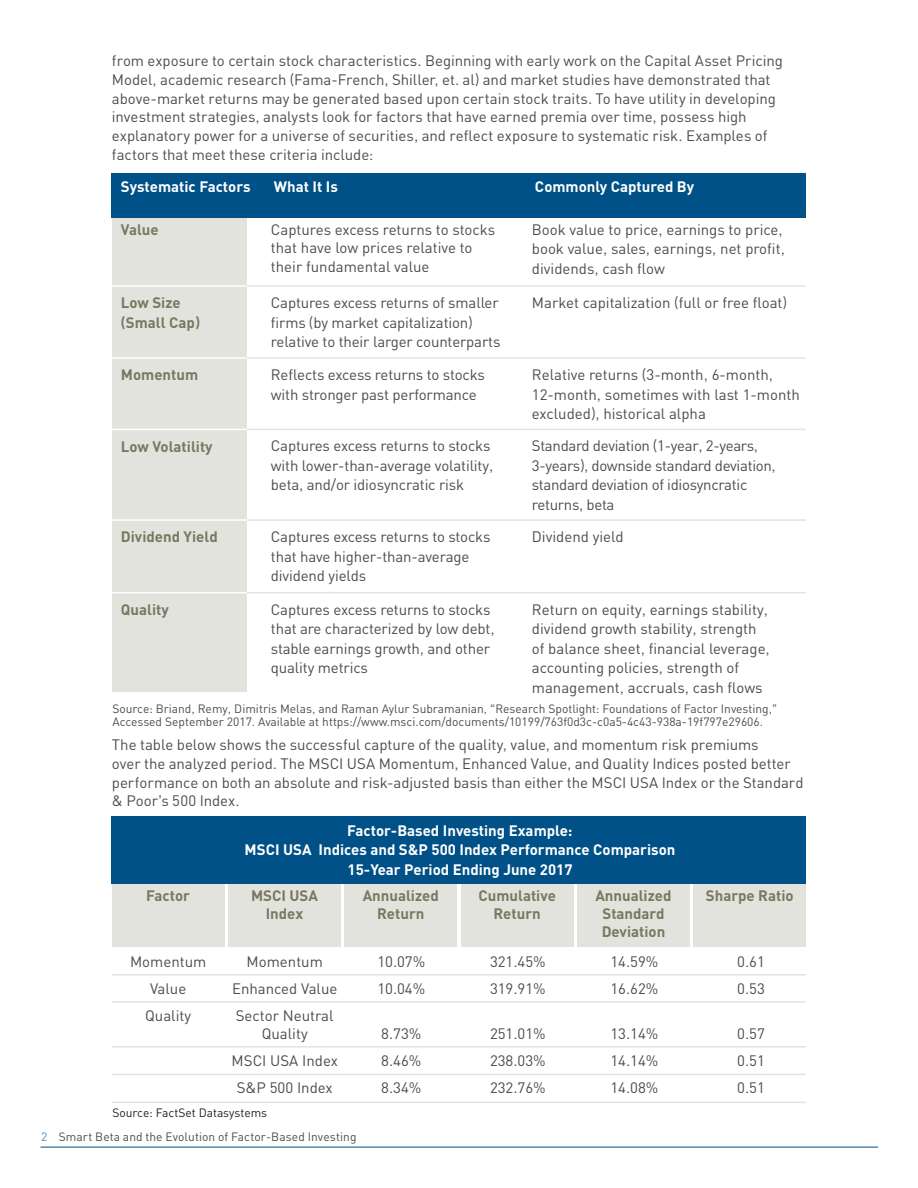
<style>
.page{position:relative;width:918px;height:1188px;background:#fff}
.page>*{position:absolute;margin:0;border:0;box-sizing:border-box;transform-origin:0 0}
.t1{font:15px/19.5px "PNC Sans";letter-spacing:-.005em;color:#4b4c4d}
.t2{font:700 15px/18px "PNC Sans";color:#787862;text-align:center}
.t3{font:700 15px/19.5px "PNC Sans";color:#fff;text-align:center}
.t4{font:12px/13.5px "PNC Sans";color:#4b4c4d}
.t5{font:12px "PNC Sans";color:#231f20}
.s1{color:#4b8ec3}
</style>
<div class="page">
<hr style="left:40px;top:1147px;width:838px;height:1px;background:#005187">
<div style="left:112px;top:218px;width:135px;height:474px;background:#e3e3dd"></div>
<div style="left:112px;top:173px;width:694px;height:45px;background:#005187"></div>
<hr style="left:112px;top:285px;width:135px;height:2px;background:#fff">
<hr style="left:112px;top:357px;width:135px;height:2px;background:#fff">
<hr style="left:112px;top:429px;width:135px;height:1px;background:#fff">
<hr style="left:112px;top:519px;width:135px;height:2px;background:#fff">
<hr style="left:112px;top:592px;width:135px;height:1px;background:#fff">
<hr style="left:247px;top:285px;width:559px;height:2px;background:#e3e3dd">
<hr style="left:247px;top:357px;width:559px;height:2px;background:#e3e3dd">
<hr style="left:247px;top:429px;width:559px;height:1px;background:#e3e3dd">
<hr style="left:247px;top:519px;width:559px;height:2px;background:#e3e3dd">
<hr style="left:247px;top:592px;width:559px;height:1px;background:#e3e3dd">
<div style="left:112px;top:884px;width:112px;height:63px;background:#e3e3dd"></div>
<div style="left:228px;top:884px;width:113px;height:63px;background:#e3e3dd"></div>
<div style="left:345px;top:884px;width:112px;height:63px;background:#e3e3dd"></div>
<div style="left:461px;top:884px;width:112px;height:63px;background:#e3e3dd"></div>
<div style="left:577px;top:884px;width:113px;height:63px;background:#e3e3dd"></div>
<div style="left:694px;top:884px;width:112px;height:63px;background:#e3e3dd"></div>
<div style="left:112px;top:817px;width:694px;height:67px;background:#005187"></div>
<hr style="left:112px;top:974px;width:694px;height:2px;background:#e3e3dd">
<hr style="left:112px;top:1001px;width:694px;height:2px;background:#e3e3dd">
<hr style="left:112px;top:1046px;width:694px;height:2px;background:#e3e3dd">
<hr style="left:112px;top:1074px;width:694px;height:1px;background:#e3e3dd">
<hr style="left:112px;top:1102px;width:694px;height:1px;background:#e3e3dd">
<p class="t1" style="left:112px;top:51px;width:672px;line-height:18.8px">from exposure to certain stock characteristics. Beginning with early work on the Capital Asset Pricing Model, academic research (Fama-French, Shiller, et. al) and market studies have demonstrated that above-market returns may be generated based upon certain stock traits. To have utility in developing investment strategies, analysts look for factors that have earned premia over time, possess high explanatory power for a universe of securities, and reflect exposure to systematic risk. Examples of factors that meet these criteria include:</p>
<p class="t3" style="left:121px;top:176px;width:131px">Systematic Factors</p>
<p class="t3" style="left:274px;top:176px;width:66px">What It Is</p>
<p class="t3" style="left:535px;top:176px;width:161px">Commonly Captured By</p>
<p class="t1" style="left:271px;top:219px;width:226px;line-height:18.8px">Captures excess returns to stocks that have low prices relative to their fundamental value</p>
<p class="t1" style="left:271px;top:293px;width:231px">Captures excess returns of smaller firms (by market capitalization) relative to their larger counterparts</p>
<p class="t1" style="left:271px;top:365px;width:216px">Reflects excess returns to stocks with stronger past performance</p>
<p class="t1" style="left:271px;top:436px;width:224px">Captures excess returns to stocks with lower-than-average volatility, beta, and/or idiosyncratic risk</p>
<p class="t1" style="left:271px;top:527px;width:221px">Captures excess returns to stocks that have higher-than-average dividend yields</p>
<p class="t1" style="left:271px;top:599px;width:225px">Captures excess returns to stocks that are characterized by low debt, stable earnings growth, and other quality metrics</p>
<p class="t1" style="left:532px;top:219px;width:255px">Book value to price, earnings to price, book value, sales, earnings, net profit, dividends, cash flow</p>
<p class="t1" style="left:532px;top:293px;width:257px">Market capitalization (full or free float)</p>
<p class="t2" style="left:121px;top:220px;width:39px">Value</p>
<p class="t2" style="left:121px;top:292px;width:81px;line-height:19.5px;text-align:left">Low Size (Small Cap)</p>
<p class="t2" style="left:121px;top:365px;width:79px">Momentum</p>
<p class="t1" style="left:532px;top:365px;width:269px">Relative returns (3-month, 6-month,<br>12-month, sometimes with last 1-month excluded), historical alpha</p>
<p class="t1" style="left:532px;top:436px;width:245px">Standard deviation (1-year, 2-years, 3-years), downside standard deviation, standard deviation of idiosyncratic returns, beta</p>
<p class="t1" style="left:532px;top:527px;width:93px">Dividend yield</p>
<p class="t2" style="left:121px;top:437px;width:93px">Low Volatility</p>
<p class="t2" style="left:121px;top:527px;width:98px">Dividend Yield</p>
<p class="t1" style="left:532px;top:599px;width:240px">Return on equity, earnings stability, dividend growth stability, strength of balance sheet, financial leverage, accounting policies, strength of management, accruals, cash flows</p>
<p class="t2" style="left:121px;top:600px;width:49px">Quality</p>
<p class="t4" style="left:112px;top:701px;width:666px">Source: Briand, Remy, Dimitris Melas, and Raman Aylur Subramanian, “Research Spotlight: Foundations of Factor Investing,”<br>Accessed September 2017. Available at https://www.msci.com/documents/10199/763f0d3c-c0a5-4c43-938a-19f797e29606.</p>
<p class="t1" style="left:112px;top:735px;width:693px;line-height:18.8px">The table below shows the successful capture of the quality, value, and momentum risk premiums<br>over the analyzed period. The MSCI USA Momentum, Enhanced Value, and Quality Indices posted better performance on both an absolute and risk-adjusted basis than either the MSCI USA Index or the Standard &amp; Poor’s 500 Index.</p>
<p class="t2" style="left:146px;top:886px;width:45px">Factor</p>
<p class="t1" style="left:130px;top:951px;width:78px">Momentum</p>
<p class="t1" style="left:150px;top:978px;width:38px">Value</p>
<p class="t1" style="left:145px;top:1005px;width:47px">Quality</p>
<p class="t3" style="left:245px;top:820px;width:432px">Factor-Based Investing Example:<br>MSCI USA Indices and S&amp;P 500 Index Performance Comparison</p>
<p class="t3" style="left:348px;top:859px;width:226px">15-Year Period Ending June 2017</p>
<p class="t2" style="left:251px;top:886px;width:68px">MSCI USA<br>Index</p>
<p class="t2" style="left:363px;top:886px;width:78px">Annualized<br>Return</p>
<p class="t2" style="left:478px;top:886px;width:79px">Cumulative<br>Return</p>
<p class="t2" style="left:595px;top:886px;width:78px">Annualized<br>Standard<br>Deviation</p>
<p class="t2" style="left:706px;top:886px;width:89px">Sharpe Ratio</p>
<p class="t1" style="left:247px;top:951px;width:78px">Momentum</p>
<p class="t1" style="left:232px;top:978px;width:107px">Enhanced Value</p>
<p class="t1" style="left:236px;top:1006px;width:99px;line-height:18px;text-align:center">Sector Neutral<br>Quality</p>
<p class="t1" style="left:232px;top:1050px;width:108px">MSCI USA Index</p>
<p class="t1" style="left:237px;top:1077px;width:98px">S&amp;P 500 Index</p>
<p class="t1" style="left:377px;top:951px;width:49px">10.07%</p>
<p class="t1" style="left:377px;top:978px;width:49px">10.04%</p>
<p class="t1" style="left:381px;top:1023px;width:42px">8.73%</p>
<p class="t1" style="left:381px;top:1050px;width:42px">8.46%</p>
<p class="t1" style="left:381px;top:1077px;width:42px">8.34%</p>
<p class="t1" style="left:490px;top:951px;width:57px">321.45%</p>
<p class="t1" style="left:490px;top:978px;width:57px">319.91%</p>
<p class="t1" style="left:490px;top:1023px;width:57px">251.01%</p>
<p class="t1" style="left:490px;top:1050px;width:57px">238.03%</p>
<p class="t1" style="left:490px;top:1077px;width:57px">232.76%</p>
<p class="t1" style="left:610px;top:951px;width:49px">14.59%</p>
<p class="t1" style="left:610px;top:978px;width:49px">16.62%</p>
<p class="t1" style="left:610px;top:1023px;width:49px">13.14%</p>
<p class="t1" style="left:610px;top:1050px;width:49px">14.14%</p>
<p class="t1" style="left:610px;top:1077px;width:49px">14.08%</p>
<p class="t1" style="left:737px;top:951px;width:29px">0.61</p>
<p class="t1" style="left:737px;top:978px;width:29px">0.53</p>
<p class="t1" style="left:737px;top:1023px;width:29px">0.57</p>
<p class="t1" style="left:737px;top:1050px;width:29px">0.51</p>
<p class="t1" style="left:737px;top:1077px;width:29px">0.51</p>
<p class="t5" style="left:112px;top:1105px;width:156px">Source: FactSet Datasystems</p>
<p class="t4" style="left:41px;top:1130px;width:317px"><span class="s1">2</span> Smart Beta and the Evolution of Factor-Based Investing</p>
</div>
